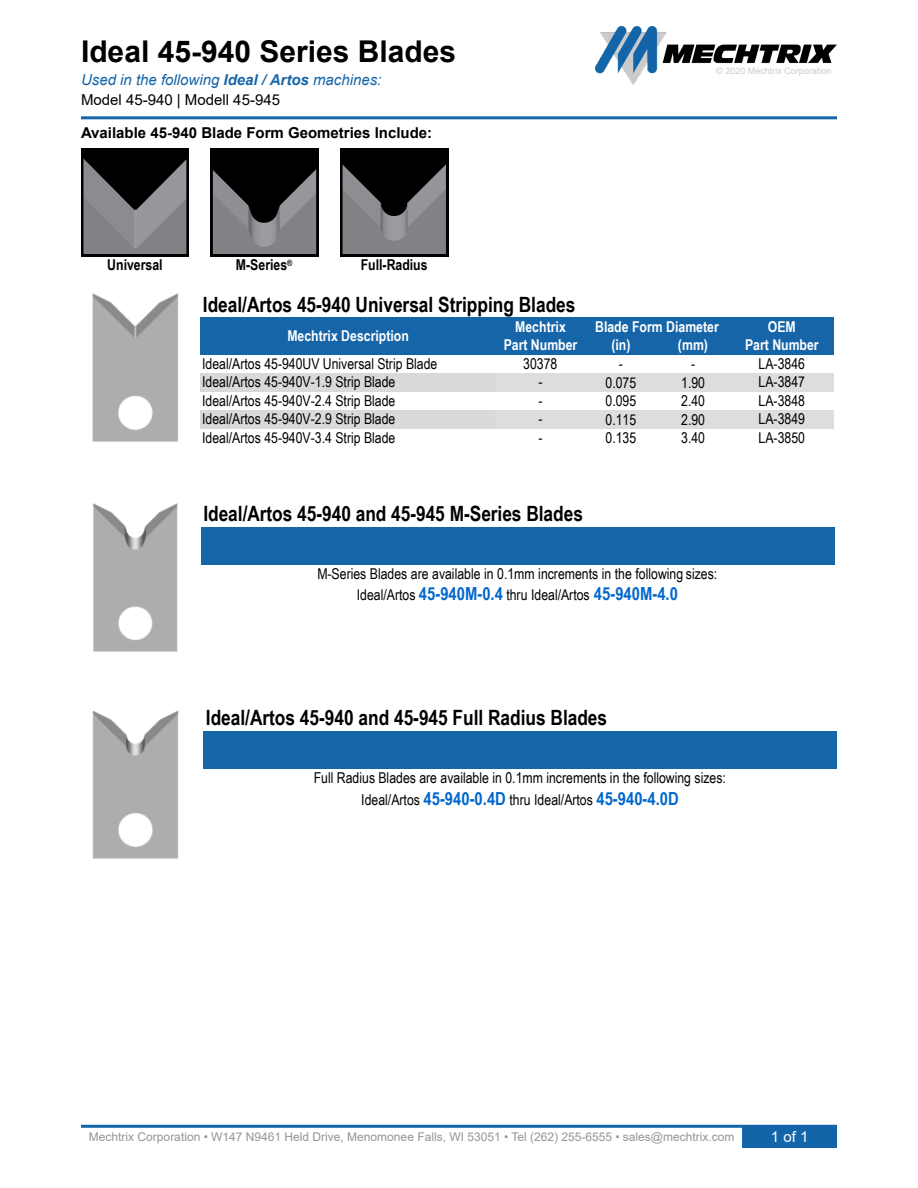
<style>
.page{position:relative;width:918px;height:1188px;background:#fff}
.page>*{position:absolute;margin:0;border:0;box-sizing:border-box;transform-origin:0 0}
.t1{font:700 30px "Arial";color:#000}
.t2{font:700 21px "Arial Narrow";color:#000}
.t3{font:15px/21.5px "Arial Narrow";color:#000;text-align:center}
.t4{font:700 15px "Arial Narrow";color:#fff}
.t5{font:italic 15px/20px "Arial";color:#1665a8}
.t6{font:700 15px "Arial";color:#000}
.t7{font:700 15px "Arial Narrow";color:#000}
.t8{font:15px "Arial";color:#fff}
.t9{font:12px "Arial";color:#939598}
.t10{font:9px "Arial";color:#cbcbcb}
.t11{font:700 8.7px "Arial Narrow";color:#000}
.s1{font-weight:700}
.s2{font-style:normal;color:#000}
.s3{font-weight:700;font-size:18px;color:#06c}
</style>
<div class="page">
<img style="left:596px;top:26px;width:241px;height:59px">
<hr style="left:81px;top:116px;width:756px;height:3px;background:#1665a8">
<div style="left:742px;top:1125px;width:95px;height:23px;background:#1165a8"></div>
<hr style="left:81px;top:1125px;width:756px;height:3px;background:#1165a8">
<div style="left:200px;top:318px;width:634px;height:37px;background:#1665a8"></div>
<div style="left:200px;top:373px;width:296px;height:19px;background:#d9d9d9"></div>
<div style="left:495px;top:373px;width:339px;height:19px;background:#ddd"></div>
<div style="left:200px;top:410px;width:296px;height:19px;background:#d9d9d9"></div>
<div style="left:495px;top:410px;width:339px;height:19px;background:#ddd"></div>
<div style="left:201px;top:527px;width:633px;height:37px;background:#1665a8"></div>
<div style="left:203px;top:731px;width:634px;height:38px;background:#1665a8"></div>
<img style="left:92px;top:710px;width:87px;height:149px">
<img style="left:93px;top:503px;width:85px;height:149px">
<img style="left:92px;top:293px;width:87px;height:149px">
<svg style="left:81px;top:148px;width:108px;height:108px;background:#545457"></svg>
<svg style="left:211px;top:148px;width:108px;height:108px;background:#454648"></svg>
<svg style="left:340px;top:148px;width:108px;height:108px;background:#4b4b4d"></svg>
<h1 class="t1" style="left:81px;top:40px;width:377px">Ideal 45-940 Series Blades</h1>
<p class="t5" style="left:81px;top:71px;width:302px">Used in the following <span class="s1">Ideal / Artos</span> machines:<br><span class="s2">Model 45-940 | Modell 45-945</span></p>
<p class="t6" style="left:81px;top:127px;width:353px">Available 45-940 Blade Form Geometries Include:</p>
<p class="t7" style="left:107px;top:260px;width:57px">Universal</p>
<p class="t11" style="left:287px;top:259px;width:7px">®</p>
<p class="t7" style="left:236px;top:260px;width:53px">M-Series</p>
<p class="t7" style="left:361px;top:260px;width:68px">Full-Radius</p>
<p class="t10" style="left:716px;top:67px;width:117px">© 2020 Mechtrix Corporation</p>
<h2 class="t2" style="left:203px;top:296px;width:374px">Ideal/Artos 45-940 Universal Stripping Blades</h2>
<p class="t4" style="left:515px;top:321px;width:52px">Mechtrix</p>
<p class="t4" style="left:768px;top:321px;width:29px">OEM</p>
<p class="t4" style="left:504px;top:339px;width:75px">Part Number</p>
<p class="t4" style="left:611px;top:339px;width:21px">(in)</p>
<p class="t4" style="left:678px;top:339px;width:32px">(mm)</p>
<p class="t4" style="left:745px;top:339px;width:75px">Part Number</p>
<p class="t3" style="left:202px;top:354px;width:237px">Ideal/Artos 45-940UV Universal Strip Blade</p>
<p class="t3" style="left:523px;top:354px;width:36px">30378</p>
<p class="t3" style="left:619px;top:355px;width:6px">-</p>
<p class="t3" style="left:691px;top:355px;width:6px">-</p>
<p class="t3" style="left:759px;top:354px;width:48px">LA-3846</p>
<p class="t3" style="left:202px;top:373px;width:195px">Ideal/Artos 45-940V-1.9 Strip Blade</p>
<p class="t3" style="left:538px;top:373px;width:6px">-</p>
<p class="t3" style="left:606px;top:373px;width:32px">0.075</p>
<p class="t3" style="left:681px;top:373px;width:25px">1.90</p>
<p class="t3" style="left:759px;top:373px;width:48px">LA-3847</p>
<p class="t3" style="left:202px;top:391px;width:195px">Ideal/Artos 45-940V-2.4 Strip Blade</p>
<p class="t3" style="left:538px;top:391px;width:6px">-</p>
<p class="t3" style="left:606px;top:392px;width:32px">0.095</p>
<p class="t3" style="left:681px;top:392px;width:25px">2.40</p>
<p class="t3" style="left:759px;top:391px;width:48px">LA-3848</p>
<p class="t3" style="left:202px;top:410px;width:195px">Ideal/Artos 45-940V-2.9 Strip Blade</p>
<p class="t3" style="left:538px;top:410px;width:6px">-</p>
<p class="t3" style="left:606px;top:410px;width:32px">0.115</p>
<p class="t3" style="left:681px;top:410px;width:25px">2.90</p>
<p class="t3" style="left:759px;top:410px;width:48px">LA-3849</p>
<p class="t3" style="left:202px;top:428px;width:195px">Ideal/Artos 45-940V-3.4 Strip Blade</p>
<p class="t3" style="left:538px;top:428px;width:6px">-</p>
<p class="t3" style="left:606px;top:429px;width:32px">0.135</p>
<p class="t3" style="left:681px;top:429px;width:25px">3.40</p>
<p class="t3" style="left:759px;top:428px;width:48px">LA-3850</p>
<p class="t4" style="left:595px;top:321px;width:125px">Blade Form Diameter</p>
<p class="t4" style="left:287px;top:330px;width:123px">Mechtrix Description</p>
<h2 class="t2" style="left:203px;top:506px;width:381px">Ideal/Artos 45-940 and 45-945 M-Series Blades</h2>
<p class="t3" style="left:317px;top:564px;width:401px">M-Series Blades are available in 0.1mm increments in the following sizes:<br>Ideal/Artos <span class="s3">45-940M-0.4</span> thru Ideal/Artos <span class="s3">45-940M-4.0</span></p>
<h2 class="t2" style="left:206px;top:710px;width:403px">Ideal/Artos 45-940 and 45-945 Full Radius Blades</h2>
<p class="t3" style="left:314px;top:769px;width:414px">Full Radius Blades are available in 0.1mm increments in the following sizes:<br>Ideal/Artos <span class="s3">45-940-0.4D</span> thru Ideal/Artos <span class="s3">45-940-4.0D</span></p>
<p class="t9" style="left:89px;top:1132px;width:647px">Mechtrix Corporation • W147 N9461 Held Drive, Menomonee Falls, WI 53051 • Tel (262) 255-6555 • sales@mechtrix.com</p>
<p class="t8" style="left:771px;top:1131px;width:39px">1of1</p>
</div>
